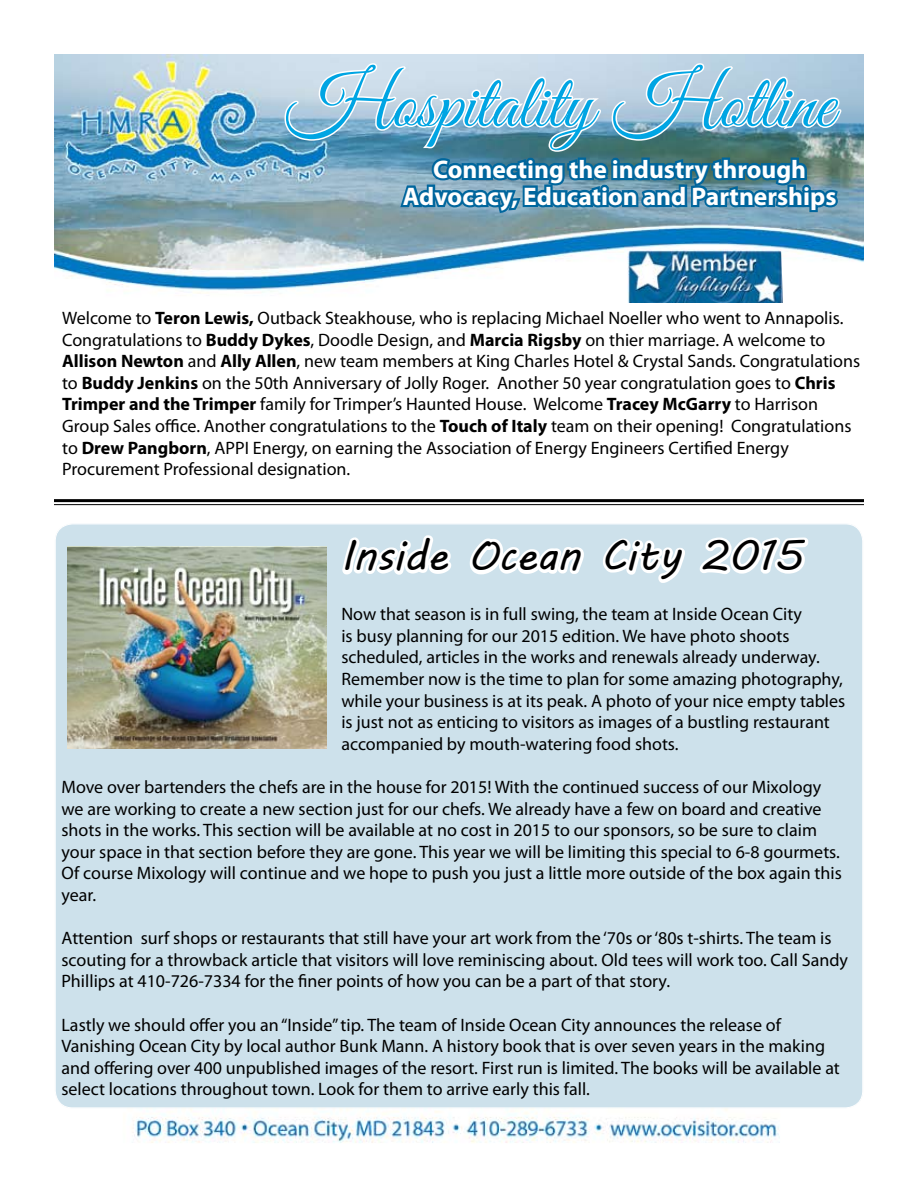
<style>
.page{position:relative;width:918px;height:1188px;background:#fff}
.page>*{position:absolute;margin:0;border:0;box-sizing:border-box;transform-origin:0 0}
.t1{font:76.5px "Great Vibes";color:#00a5e3}
.t2{font:42px "MV Boli";color:#000}
.t3{font:700 25.5px/27px "Myriad Pro";color:#fff;text-align:center}
.t4{font:18px/21.6px "Myriad Pro";color:#000}
.s1{font-weight:700}
</style>
<div class="page">
<img style="left:54px;top:54px;width:810px;height:1089px">
<svg style="left:284px;top:62px;width:559px;height:220px"></svg>
<img style="left:627px;top:249px;width:156px;height:54px">
<div style="left:55px;top:523px;width:808px;height:585px;background:#cde1eb;border-radius:18px"></div>
<svg style="left:338px;top:505px;width:118px;height:70px"></svg>
<svg style="left:466px;top:513px;width:122px;height:62px"></svg>
<svg style="left:599px;top:502px;width:215px;height:81px"></svg>
<img style="left:68px;top:546px;width:259px;height:203px">
<hr style="left:54px;top:499px;width:810px;height:3px;background:#000">
<hr style="left:54px;top:504px;width:810px;height:1px;background:#000">
<h1 class="t1" style="left:287px;top:61px;width:549px">Hospitality Hotline</h1>
<h3 class="t3" style="left:403px;top:155px;width:435px">Connecting the industry through<br>Advocacy, Education and Partnerships</h3>
<p class="t4" style="left:62px;top:307px;width:800px">Welcome to <span class="s1">Teron Lewis,</span> Outback Steakhouse, who is replacing Michael Noeller who went to Annapolis.<br>Congratulations to <span class="s1">Buddy Dykes</span>, Doodle Design, and <span class="s1">Marcia Rigsby</span> on thier marriage. A welcome to <span class="s1">Allison Newton</span> and <span class="s1">Ally Allen</span>, new team members at King Charles Hotel &amp; Crystal Sands. Congratulations to <span class="s1">Buddy Jenkins</span> on the 50th Anniversary of Jolly Roger. Another 50 year congratulation goes to <span class="s1">Chris Trimper and the Trimper</span> family for Trimper’s Haunted House. Welcome <span class="s1">Tracey McGarry</span> to Harrison Group Sales office. Another congratulations to the <span class="s1">Touch of Italy</span> team on their opening! Congratulations to <span class="s1">Drew Pangborn</span>, APPI Energy, on earning the Association of Energy Engineers Certified Energy Procurement Professional designation.</p>
<h2 class="t2" style="left:341px;top:527px;width:465px">Inside Ocean City 2015</h2>
<p class="t4" style="left:341px;top:603px;width:505px">Now that season is in full swing, the team at I nside Ocean City<br>is busy planning for our 2015 edition. We have photo shoots scheduled, articles in the works and renewals already underway.<br>Remember now is the time to plan for some amazing photography, while your business is at its peak. A photo of your nice empty tables is just not as enticing to visitors as images of a bustling restaurant accompanied by mouth-watering food shots.</p>
<p class="t4" style="left:62px;top:776px;width:782px">Move over bartenders the chefs are in the house for 2015! With the continued success of our Mixology we are working to create a new section just for our chefs. We already have a few on board and creative shots in the works. This section will be available at no cost in 2015 to our sponsors, so be sure to claim your space in that section before they are gone. This year we will be limiting this special to 6-8 gourmets.<br>Of course Mixology will continue and we hope to push you just a little more outside of the box again this year.</p>
<p class="t4" style="left:62px;top:927px;width:788px">Attention surf shops or restaurants that still have your art work from the ‘70s or ‘80s t-shirts. The team is scouting for a throwback article that visitors will love reminiscing about. Old tees will work too. Call Sandy<br>Phillips at 410-726-7334 for the finer points of how you can be a part of that story.</p>
<p class="t4" style="left:62px;top:1014px;width:780px">Lastly we should offer you an “I nside” tip. The team of I nside Ocean City announces the release of Vanishing Ocean City by local author Bunk Mann. A history book that is over seven years in the making and offering over 400 unpublished images of the resort. First run is limited. The books will be available at select locations throughout town. Look for them to arrive early this fall.</p>
</div>
